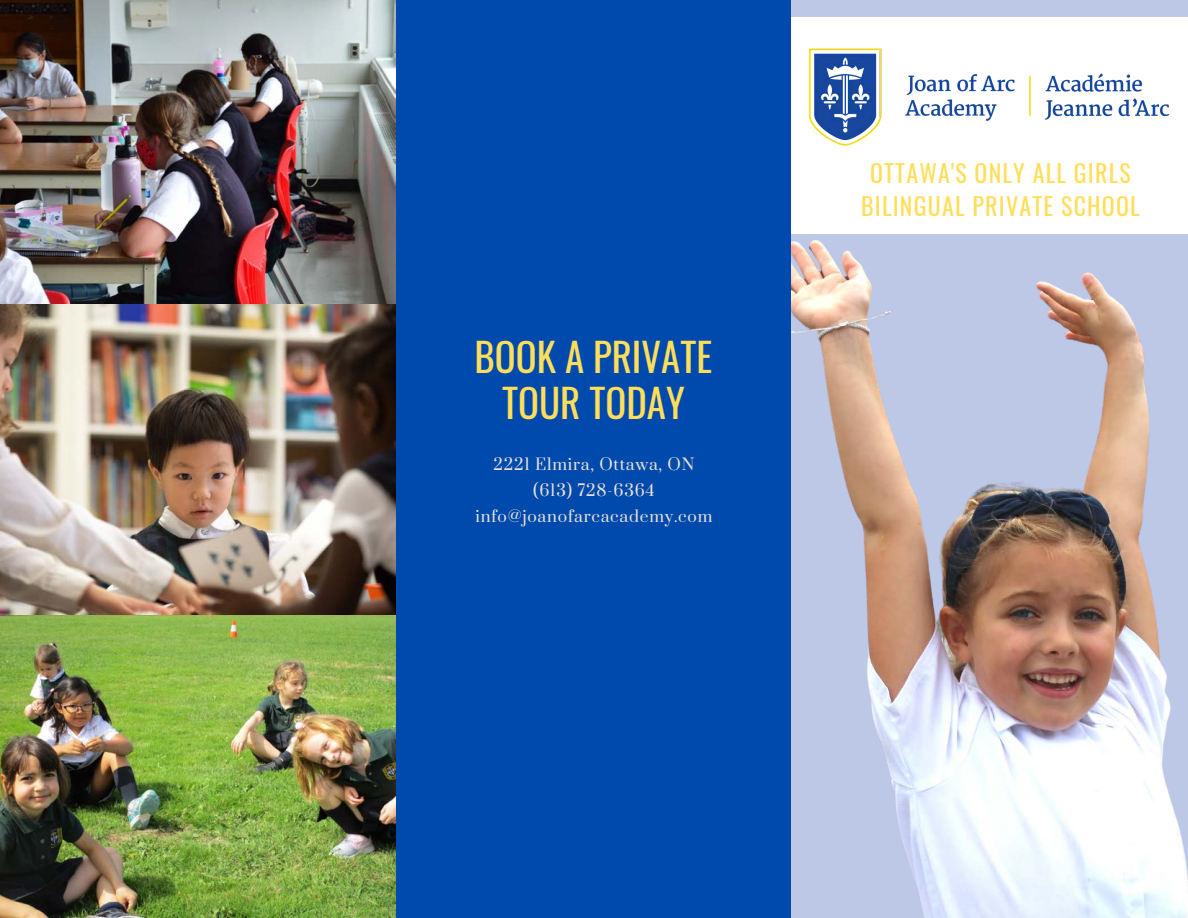
<style>
.page{position:relative;width:1188px;height:918px;background:#fff}
.page>*{position:absolute;margin:0;border:0;box-sizing:border-box;transform-origin:0 0}
.t1{font:38.85px/46.2px "Oswald";color:#ffde59;text-align:center}
.t2{font:24px/32.7px "Oswald";letter-spacing:.05em;color:#ffde59;text-align:center}
.t3{font:15.6px/25.8px "Prata";letter-spacing:.05em;color:#e7e1d7;text-align:center}
</style>
<div class="page">
<img style="left:791px;top:234px;width:397px;height:684px">
<div style="left:396px;top:0;width:395px;height:918px;background:#004aad"></div>
<img style="left:0;top:0;width:396px;height:918px">
<img style="left:809px;top:48px;width:361px;height:98px">
<h1 class="t1" style="left:475px;top:332px;width:239px">BOOK A PRIVATE<br>TOUR TODAY</h1>
<p class="t3" style="left:476px;top:453px;width:238px">2221 Elmira, Ottawa, ON (613) 728-6364 info@joanofarcacademy.com</p>
<h2 class="t2" style="left:861px;top:156px;width:280px">OTTAWA'S ONLY ALL GIRLS<br>BILINGUAL PRIVATE SCHOOL</h2>
</div>
